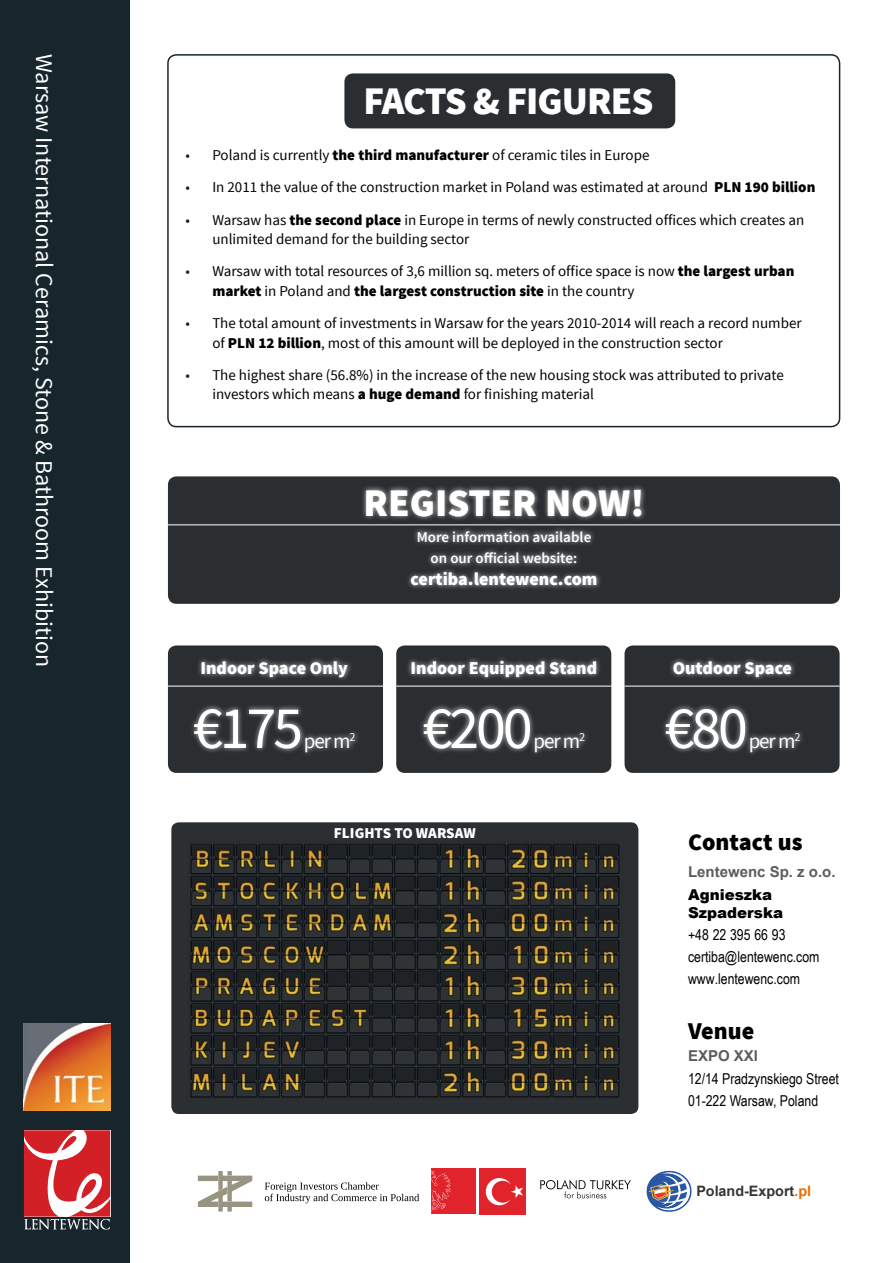
<style>
.page{position:relative;width:893px;height:1263px;background:#fff}
.page>*{position:absolute;margin:0;border:0;box-sizing:border-box;transform-origin:0 0}
.t1{font:60px "Source Sans Pro";letter-spacing:-.05em;color:#fff}
.t2{font:900 39px "Source Sans Pro";letter-spacing:-.01em;color:#fff}
.t3{font:24px "Source Sans Pro";color:#fff}
.t4{font:900 24px "Source Sans Pro";color:#000}
.t5{font:21px "Source Sans Pro";letter-spacing:-.05em;color:#fff}
.t6{font:900 18px "Source Sans Pro";color:#fff}
.t7{font:15px/19.5px "Source Sans Pro";color:#000}
.t8{font:15px/22.2px "Arial Narrow";color:#000}
.t9{font:600 15px/21.6px "Source Sans Pro";color:#fff;text-align:center}
.t10{font:700 15px "Arial";color:#5d5d60}
.t11{font:900 15px/18px "Arial";color:#000}
.t12{font:900 15px "Source Sans Pro";color:#fff}
.t13{font:700 14.4px "Arial";color:#383336}
.s1{color:#17252d}
.s2{font-weight:900}
.s3{color:#f06b00}
</style>
<div class="page">
<div style="left:0;top:0;width:130px;height:1263px;background:#17252d"></div>
<svg style="left:24px;top:1130px;width:87px;height:99px;background:#cd5a5f"></svg>
<img style="left:24px;top:1024px;width:87px;height:86px">
<div style="left:344px;top:73px;width:331px;height:55px;background:#2b2e30;border-radius:9px"></div>
<div style="left:168px;top:645px;width:215px;height:128px;background:#2b2e30;border-radius:9px"></div>
<hr style="left:168px;top:686px;width:215px;height:1px;background:#fff">
<div style="left:396px;top:645px;width:215px;height:128px;background:#2b2e30;border-radius:9px"></div>
<hr style="left:396px;top:686px;width:215px;height:1px;background:#fff">
<div style="left:624px;top:645px;width:216px;height:128px;background:#2b2e30;border-radius:9px"></div>
<hr style="left:624px;top:686px;width:216px;height:1px;background:#fff">
<div style="left:196px;top:656px;width:157px;height:26px;background:#fff;opacity:.7"></div>
<div style="left:406px;top:655px;width:196px;height:27px;background:#fff;opacity:.7"></div>
<div style="left:668px;top:656px;width:129px;height:26px;background:#fff;opacity:.7"></div>
<div style="left:189px;top:704px;width:171px;height:54px;background:#fff;opacity:.7"></div>
<div style="left:419px;top:704px;width:171px;height:54px;background:#fff;opacity:.7"></div>
<div style="left:661px;top:704px;width:144px;height:54px;background:#fff;opacity:.7"></div>
<div style="left:168px;top:476px;width:672px;height:128px;background:#2b2e30;border-radius:9px"></div>
<div style="left:361px;top:484px;width:286px;height:38px;background:#fff;opacity:.7"></div>
<div style="left:406px;top:526px;width:196px;height:64px;background:#fff;opacity:.7"></div>
<hr style="left:168px;top:524px;width:673px;height:1px;background:#fff">
<div style="left:167px;top:54px;width:673px;height:373px;border:2px solid #17252d;border-radius:9px"></div>
<img style="left:171px;top:822px;width:467px;height:292px">
<svg style="left:647px;top:1171px;width:44px;height:41px"></svg>
<div style="left:480px;top:1168px;width:46px;height:46px;background:#e1232b"></div>
<div style="left:431px;top:1168px;width:45px;height:46px;background:#e1232b"></div>
<svg style="left:486px;top:1178px;width:37px;height:27px"></svg>
<svg style="left:431px;top:1170px;width:20px;height:42px"></svg>
<svg style="left:540px;top:1180px;width:91px;height:18px"></svg>
<svg style="left:198px;top:1171px;width:54px;height:40px"></svg>
<svg style="left:265px;top:1182px;width:154px;height:21px"></svg>
<h3 class="t3" style="left:59px;top:54px;width:615px;rotate:90deg">Warsaw International Ceramics, Stone &amp; Bathroom Exhibition</h3>
<h2 class="t2" style="left:363px;top:76px;width:41px">Facts</h2>
<h2 class="t2" style="left:473px;top:76px;width:136px">&amp; figures</h2>
<p class="t7" style="left:185px;top:146px;width:466px"><span class="s1">•</span> Poland is currently <span class="s2">the third manufacturer</span> of ceramic tiles in Europe</p>
<p class="t7" style="left:185px;top:178px;width:632px"><span class="s1">•</span> In 2011 the value of the construction market in Poland was estimated at around <span class="s2">PLN 190 billion</span></p>
<p class="t7" style="left:212px;top:210px;width:594px;text-indent:-27px"><span class="s1">•</span> Warsaw has <span class="s2">the second place</span> in Europe in terms of newly constructed offices which creates an unlimited demand for the building sector</p>
<p class="t7" style="left:212px;top:262px;width:584px;text-indent:-27px"><span class="s1">•</span> Warsaw with total resources of 3,6 million sq. meters of office space is now <span class="s2">the largest urban market</span> in Poland and <span class="s2">the largest construction site</span> in the country</p>
<p class="t7" style="left:212px;top:314px;width:591px;text-indent:-27px"><span class="s1">•</span> The total amount of investments in Warsaw for the years 2010-2014 will reach a record number of <span class="s2">PLN 12 billion</span>, most of this amount will be deployed in the construction sector</p>
<p class="t7" style="left:212px;top:365px;width:573px;text-indent:-27px"><span class="s1">•</span> The highest share (56.8%) in the increase of the new housing stock was attributed to private investors which means <span class="s2">a huge demand</span> for finishing material</p>
<h2 class="t2" style="left:364px;top:477px;width:93px">Register</h2>
<h2 class="t2" style="left:545px;top:477px;width:101px">now!</h2>
<p class="t9" style="left:417px;top:526px;width:176px">More information available on our official website:</p>
<p class="t6" style="left:411px;top:567px;width:188px">certiba.lentewenc.com</p>
<p class="t6" style="left:200px;top:656px;width:149px">Indoor Space Only</p>
<p class="t6" style="left:411px;top:656px;width:188px">Indoor Equipped Stand</p>
<p class="t6" style="left:673px;top:656px;width:121px">Outdoor Space</p>
<h1 class="t1" style="left:193px;top:691px;width:112px">€175</h1>
<h1 class="t1" style="left:664px;top:691px;width:85px">€80</h1>
<h1 class="t1" style="left:422px;top:691px;width:112px">€200</h1>
<h3 class="t5" style="left:304px;top:728px;width:53px">per m<sup>2</sup></h3>
<h3 class="t5" style="left:533px;top:728px;width:53px">per m<sup>2</sup></h3>
<h3 class="t5" style="left:749px;top:728px;width:53px">per m<sup>2</sup></h3>
<p class="t12" style="left:334px;top:823px;width:40px">Flights</p>
<p class="t12" style="left:394px;top:823px;width:33px">to warsaw</p>
<h3 class="t4" style="left:688px;top:826px;width:116px">Contact us</h3>
<p class="t10" style="left:688px;top:862px;width:149px">Lentewenc Sp. z o.o.</p>
<p class="t11" style="left:688px;top:885px;width:97px">Agnieszka<br>Szpaderska</p>
<p class="t8" style="left:688px;top:923px;width:133px">+48 22 395 66 93 certiba@lentewenc.com www.lentewenc.com</p>
<h3 class="t4" style="left:688px;top:1015px;width:68px">Venue</h3>
<p class="t10" style="left:688px;top:1046px;width:72px">EXPO XXI</p>
<p class="t8" style="left:688px;top:1066px;width:152px">12/14 Pradzynskiego Street<br>01-222 Warsaw, Poland</p>
<p class="t13" style="left:696px;top:1181px;width:116px">Poland-Export<span class="s3">.pl</span></p>
</div>
